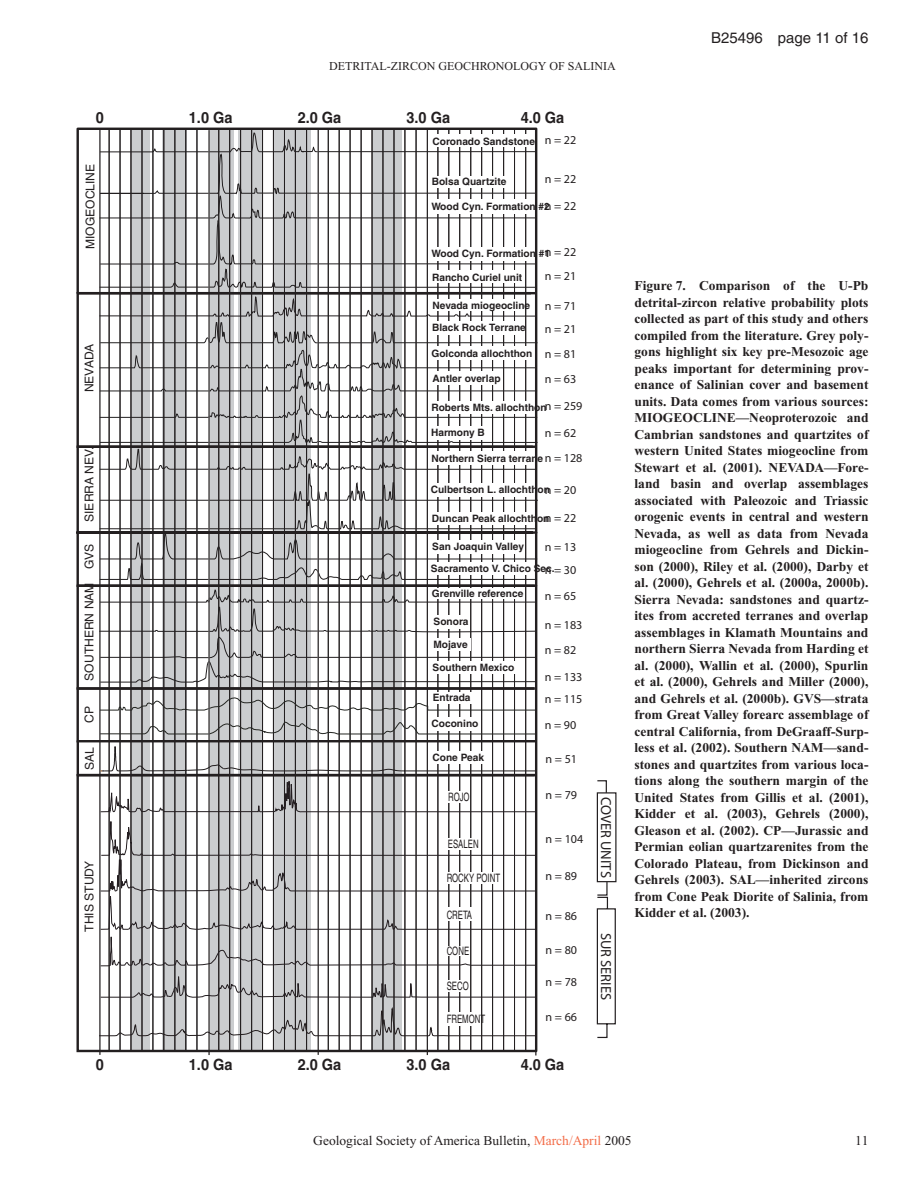
<style>
.page{position:relative;width:918px;height:1188px;background:#fff}
.page>*{position:absolute;margin:0;border:0;box-sizing:border-box;transform-origin:0 0}
.t1{font:700 15.45px "Helvetica";color:#231f20;scale:.94 1}
.t2{font:15px "Helvetica";color:#231f20}
.t3{font:14.55px "Myriad";color:#231f20}
.t4{font:700 13.5px/16.5px "Times New Roman";color:#231f20;text-align:justify}
.t5{font:13.5px "Times New Roman";color:#231f20}
.t6{font:12.15px "Myriad";color:#231f20}
.t7{font:12.15px "Helvetica";color:#231f20}
.t8{font:12px "Times New Roman";color:#231f20}
.t9{font:11.55px "Helvetica";color:#231f20;scale:.67 1}
.t10{font:700 10.2px "Helvetica";color:#231f20}
.s1{color:#f36d49}
</style>
<div class="page">
<svg style="left:108px;top:588px;width:430px;height:95px"></svg>
<svg style="left:101px;top:158px;width:433px;height:109px"></svg>
<svg style="left:101px;top:129px;width:437px;height:29px"></svg>
<hr style="left:208px;top:130px;width:2px;height:925px;background:#231f20">
<hr style="left:318px;top:130px;width:1px;height:925px;background:#231f20">
<svg style="left:76px;top:686px;width:462px;height:367px"></svg>
<svg style="left:76px;top:449px;width:462px;height:139px"></svg>
<svg style="left:76px;top:294px;width:462px;height:155px"></svg>
<div style="left:76px;top:128px;width:461px;height:166px;border:2px solid #231f20"></div>
<svg style="left:76px;top:720px;width:462px;height:57px"></svg>
<svg style="left:100px;top:599px;width:435px;height:403px"></svg>
<svg style="left:100px;top:810px;width:435px;height:52px"></svg>
<svg style="left:596px;top:780px;width:20px;height:259px"></svg>
<svg style="left:99px;top:267px;width:439px;height:91px"></svg>
<hr style="left:535px;top:129px;width:2px;height:922px;background:#231f20">
<svg style="left:99px;top:1002px;width:438px;height:54px"></svg>
<p class="t8" style="left:329px;top:61px;width:288px">DETRITAL-ZIRCON GEOCHRONOLOGY OF SALINIA</p>
<p class="t1" style="left:96px;top:112px;width:10px">0</p>
<p class="t1" style="left:189px;top:112px;width:48px">1.0 Ga</p>
<p class="t1" style="left:298px;top:112px;width:48px">2.0 Ga</p>
<p class="t1" style="left:407px;top:112px;width:48px">3.0 Ga</p>
<p class="t1" style="left:521px;top:112px;width:48px">4.0 Ga</p>
<p class="t7" style="left:86px;top:249px;width:87px;rotate:-90deg">MIOGEOCLINE</p>
<p class="t7" style="left:85px;top:392px;width:50px;rotate:-90deg">NEVADA</p>
<p class="t7" style="left:85px;top:522px;width:77px;rotate:-90deg">SIERRA NEV.</p>
<p class="t7" style="left:85px;top:681px;width:138px;rotate:-90deg">SOUTHERN NAM GVS</p>
<p class="t7" style="left:85px;top:723px;width:18px;rotate:-90deg">CP</p>
<p class="t10" style="left:433px;top:137px;width:104px">Coronado Sandstone</p>
<p class="t6" style="left:545px;top:135px;width:33px">n = 22</p>
<p class="t10" style="left:432px;top:178px;width:76px">Bolsa Quartzite</p>
<p class="t6" style="left:545px;top:175px;width:33px">n = 22</p>
<p class="t6" style="left:545px;top:202px;width:33px">n = 22</p>
<p class="t10" style="left:431px;top:203px;width:120px">Wood Cyn. Formation #2</p>
<p class="t6" style="left:545px;top:248px;width:33px">n = 22</p>
<p class="t10" style="left:432px;top:250px;width:120px">Wood Cyn. Formation #1</p>
<p class="t10" style="left:432px;top:273px;width:92px">Rancho Curiel unit</p>
<p class="t6" style="left:545px;top:271px;width:33px">n = 21</p>
<p class="t10" style="left:433px;top:302px;width:99px">Nevada miogeocline</p>
<p class="t6" style="left:545px;top:301px;width:33px">n = 71</p>
<p class="t10" style="left:432px;top:324px;width:95px">Black Rock Terrane</p>
<p class="t6" style="left:545px;top:324px;width:33px">n = 21</p>
<p class="t10" style="left:431px;top:349px;width:102px">Golconda allochthon</p>
<p class="t6" style="left:545px;top:350px;width:33px">n = 81</p>
<p class="t10" style="left:433px;top:375px;width:70px">Antler overlap</p>
<p class="t6" style="left:545px;top:375px;width:33px">n = 63</p>
<p class="t6" style="left:545px;top:401px;width:39px">n = 259</p>
<p class="t10" style="left:431px;top:404px;width:117px">Roberts Mts. allochthon</p>
<p class="t10" style="left:431px;top:429px;width:55px">Harmony B</p>
<p class="t6" style="left:545px;top:428px;width:33px">n = 62</p>
<p class="t6" style="left:545px;top:453px;width:39px">n = 128</p>
<p class="t10" style="left:431px;top:455px;width:113px">Northern Sierra terrane</p>
<p class="t6" style="left:545px;top:485px;width:33px">n = 20</p>
<p class="t10" style="left:431px;top:486px;width:121px">Culbertson L. allochthon</p>
<p class="t6" style="left:545px;top:513px;width:33px">n = 22</p>
<p class="t10" style="left:432px;top:514px;width:119px">Duncan Peak allochthon</p>
<p class="t10" style="left:432px;top:543px;width:93px">San Joaquin Valley</p>
<p class="t6" style="left:545px;top:543px;width:33px">n = 13</p>
<p class="t10" style="left:431px;top:565px;width:125px">Sacramento V. Chico Sec.</p>
<p class="t6" style="left:545px;top:565px;width:33px">n = 30</p>
<p class="t10" style="left:432px;top:590px;width:93px">Grenville reference</p>
<p class="t6" style="left:545px;top:592px;width:33px">n = 65</p>
<p class="t10" style="left:434px;top:618px;width:36px">Sonora</p>
<p class="t6" style="left:545px;top:620px;width:39px">n = 183</p>
<p class="t10" style="left:433px;top:641px;width:36px">Mojave</p>
<p class="t6" style="left:545px;top:645px;width:33px">n = 82</p>
<p class="t10" style="left:433px;top:664px;width:83px">Southern Mexico</p>
<p class="t6" style="left:545px;top:672px;width:39px">n = 133</p>
<p class="t10" style="left:433px;top:694px;width:39px">Entrada</p>
<p class="t6" style="left:545px;top:694px;width:39px">n = 115</p>
<p class="t10" style="left:432px;top:720px;width:48px">Coconino</p>
<p class="t6" style="left:545px;top:721px;width:33px">n = 90</p>
<p class="t7" style="left:85px;top:770px;width:24px;rotate:-90deg">SAL</p>
<p class="t10" style="left:433px;top:754px;width:53px">Cone Peak</p>
<p class="t9" style="left:448px;top:793px;width:34px">ROJO</p>
<p class="t7" style="left:85px;top:932px;width:72px;rotate:-90deg">THIS STUDY</p>
<p class="t9" style="left:448px;top:839px;width:47px">ESALEN</p>
<p class="t9" style="left:447px;top:873px;width:81px">ROCKY POINT</p>
<p class="t9" style="left:447px;top:910px;width:40px">CRETA</p>
<p class="t9" style="left:447px;top:947px;width:35px">CONE</p>
<p class="t9" style="left:447px;top:981px;width:34px">SECO</p>
<p class="t9" style="left:447px;top:1014px;width:59px">FREMONT</p>
<p class="t6" style="left:546px;top:754px;width:33px">n = 51</p>
<p class="t6" style="left:546px;top:790px;width:33px">n = 79</p>
<p class="t6" style="left:546px;top:834px;width:39px">n = 104</p>
<p class="t6" style="left:546px;top:871px;width:33px">n = 89</p>
<p class="t6" style="left:546px;top:911px;width:33px">n = 86</p>
<p class="t6" style="left:546px;top:946px;width:33px">n = 80</p>
<p class="t6" style="left:546px;top:977px;width:33px">n = 78</p>
<p class="t6" style="left:546px;top:1013px;width:33px">n = 66</p>
<p class="t1" style="left:96px;top:1059px;width:10px">0</p>
<p class="t1" style="left:189px;top:1059px;width:48px">1.0 Ga</p>
<p class="t1" style="left:298px;top:1059px;width:48px">2.0 Ga</p>
<p class="t1" style="left:407px;top:1059px;width:48px">3.0 Ga</p>
<p class="t1" style="left:521px;top:1059px;width:48px">4.0 Ga</p>
<p class="t3" style="left:611px;top:797px;width:82px;rotate:90deg">COVER UNITS</p>
<p class="t3" style="left:611px;top:933px;width:69px;rotate:90deg">SUR SERIES</p>
<p class="t2" style="left:711px;top:32px;width:159px">B25496 page 11 of 16</p>
<p class="t4" style="left:634px;top:279px;width:236px">Figure 7. Comparison of the U-Pb detrital-zircon relative probability plots collected as part of this study and others compiled from the literature. Grey poly&shy;gons highlight six key pre-Mesozoic age peaks important for determining prov&shy;enance of Salinian cover and basement units. Data comes from various sources:<br>MIOGEOCLINE—Neoproterozoic and Cambrian sandstones and quartzites of western United States miogeocline from Stewart et al. (2001). NEVADA—Fore&shy;land basin and overlap assemblages associated with Paleozoic and Triassic orogenic events in central and western Nevada, as well as data from Nevada miogeocline from Gehrels and Dickin&shy;son (2000), Riley et al. (2000), Darby et al. (2000), Gehrels et al. (2000a, 2000b).<br>Sierra Nevada: sandstones and quartz&shy;ites from accreted terranes and overlap assemblages in Klamath Mountains and northern Sierra Nevada from Harding et al. (2000), Wallin et al. (2000), Spurlin et al. (2000), Gehrels and Miller (2000), and Gehrels et al. (2000b). GVS—strata from Great Valley forearc assemblage of central California, from DeGraaff-Surp&shy;less et al. (2002). Southern NAM—sand&shy;stones and quartzites from various loca&shy;tions along the southern margin of the United States from Gillis et al. (2001), Kidder et al. (2003), Gehrels (2000), Gleason et al. (2002). CP—Jurassic and Permian eolian quartzarenites from the Colorado Plateau, from Dickinson and Gehrels (2003). SAL—inherited zircons from Cone Peak Diorite of Salinia, from Kidder et al. (2003).</p>
<p class="t5" style="left:313px;top:1136px;width:320px">Geological Society of America Bulletin, <span class="s1">March/April</span> 2005</p>
<p class="t5" style="left:855px;top:1136px;width:15px">11</p>
</div>
